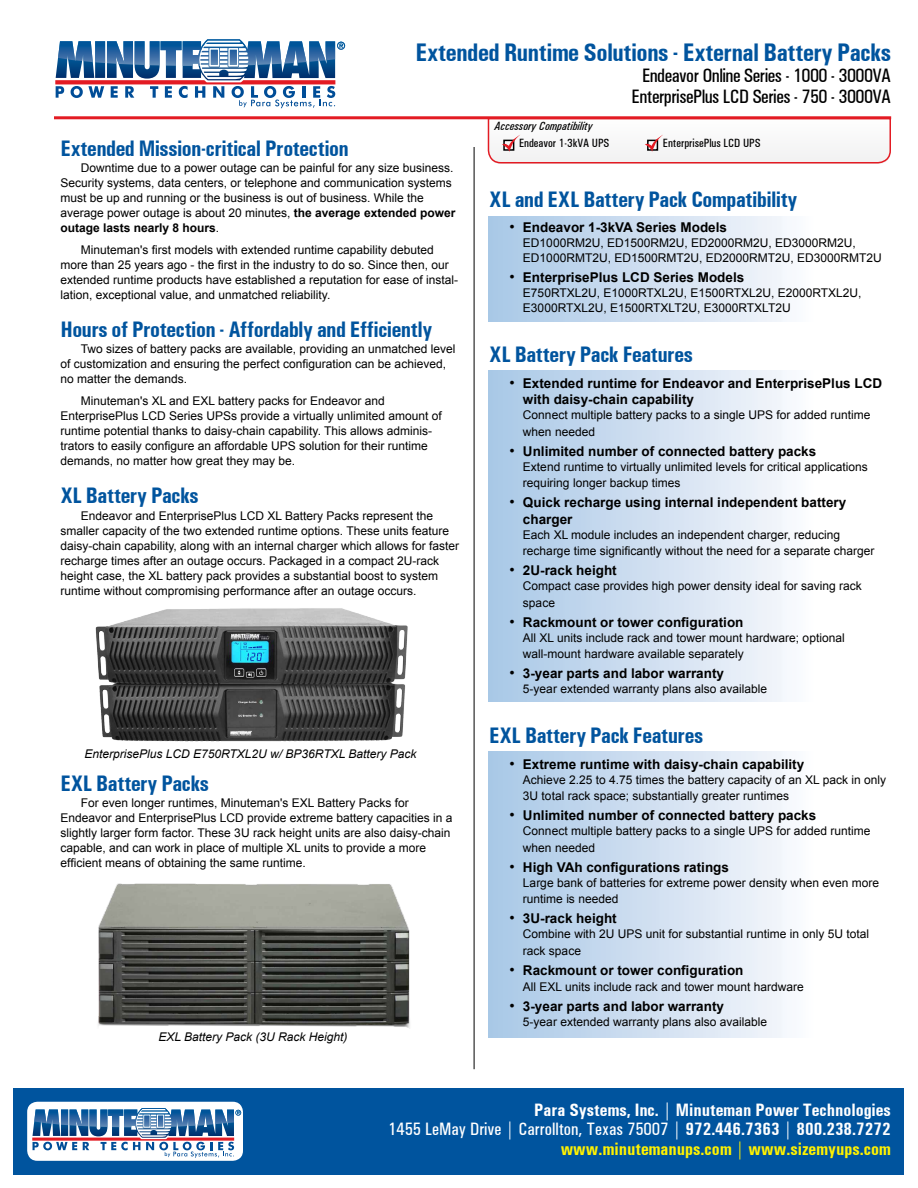
<style>
.page{position:relative;width:918px;height:1188px;background:#fff}
.page>*{position:absolute;margin:0;border:0;box-sizing:border-box;transform-origin:0 0}
.t1{font:25.5px "Univers Condensed WE Bold";letter-spacing:-.02em;color:#00549e}
.t2{font:22.5px "Univers Condensed WE Bold";letter-spacing:-.02em;color:#00549e}
.t3{font:19.5px/21px "Univers Condensed WE Medium";letter-spacing:-.025em;color:#000;text-align:center}
.t4{font:18px "Univers Condensed WE Medium";color:#fff}
.t5{font:18px "Univers Condensed WE Bold";color:#fff}
.t6{font:18px "Univers Condensed WE Bold";color:#fff200}
.t7{font:700 13.5px/16.5px "Arial";color:#000}
.t8{font:12px/15px "Arial";color:#000}
.t9{font:italic 12px "Arial";color:#000}
.t10{font:12px "Univers Condensed WE Medium";color:#000}
.t11{font:italic 12px "Univers Condensed WE Medium";color:#000}
.s1{font-weight:700}
.s2{font-weight:400;font-size:15px}
.s3{font-family:"Univers Condensed WE Bold"}
</style>
<div class="page">
<div style="left:488px;top:216px;width:326px;height:106px;background:linear-gradient(to right,#a8c7e6,#fafafd)"></div>
<div style="left:488px;top:752px;width:326px;height:286px;background:linear-gradient(to right,#a8c7e6,#fafafd)"></div>
<div style="left:488px;top:370px;width:326px;height:332px;background:linear-gradient(to right,#a8c7e6,#fafafd)"></div>
<div style="left:14px;top:1088px;width:890px;height:86px;background:#00549e"></div>
<hr style="left:474px;top:147px;width:1px;height:922px;background:#000">
<div style="left:27px;top:1102px;width:216px;height:59px;background:#fff;border-radius:10px"></div>
<svg style="left:32px;top:1108px;width:202px;height:50px"></svg>
<svg style="left:55px;top:39px;width:280px;height:69px"></svg>
<hr style="left:54px;top:116px;width:837px;height:3px;background:#e31b23">
<svg style="left:487px;top:117px;width:405px;height:47px"></svg>
<img style="left:95px;top:608px;width:313px;height:134px">
<img style="left:98px;top:883px;width:312px;height:146px">
<h1 class="t1" style="left:416px;top:37px;width:477px">Extended Runtime Solutions - External Battery Packs</h1>
<h3 class="t3" style="left:632px;top:65px;width:261px">Endeavor Online Series - 1000 - 3000VA<br>EnterprisePlus LCD Series - 750 - 3000VA</h3>
<p class="t11" style="left:494px;top:119px;width:100px">Accessory Compatibility</p>
<p class="t10" style="left:519px;top:136px;width:92px">Endeavor 1-3kVA UPS</p>
<p class="t10" style="left:663px;top:136px;width:99px">EnterprisePlus LCD UPS</p>
<h2 class="t2" style="left:60px;top:135px;width:290px">Extended Mission-critical Protection</h2>
<p class="t8" style="left:60px;top:161px;width:396px;text-indent:20px">Downtime due to a power outage can be painful for any size business.<br>Security systems, data centers, or telephone and communication systems must be up and running or the business is out of business. While the average power outage is about 20 minutes, <span class="s1">the average extended power outage lasts nearly 8 hours</span>.</p>
<p class="t8" style="left:60px;top:242px;width:399px;text-indent:20px">Minuteman's first models with extended runtime capability debuted more than 25 years ago - the first in the industry to do so. Since then, our extended runtime products have established a reputation for ease of instal&shy;lation, exceptional value, and unmatched reliability.</p>
<h2 class="t2" style="left:60px;top:316px;width:373px">Hours of Protection - Affordably and Efficiently</h2>
<p class="t8" style="left:60px;top:342px;width:397px;text-indent:20px">Two sizes of battery packs are available, providing an unmatched level of customization and ensuring the perfect configuration can be achieved, no matter the demands.</p>
<p class="t8" style="left:60px;top:394px;width:383px;text-indent:20px">Minuteman's XL and EXL battery packs for Endeavor and EnterprisePlus LCD Series UPSs provide a virtually unlimited amount of runtime potential thanks to daisy-chain capability. This allows adminis&shy;trators to easily configure an affordable UPS solution for their runtime demands, no matter how great they may be.</p>
<h2 class="t2" style="left:60px;top:482px;width:140px">XL Battery Packs</h2>
<p class="t8" style="left:60px;top:508px;width:400px;text-indent:20px">Endeavor and EnterprisePlus LCD XL Battery Packs represent the smaller capacity of the two extended runtime options. These units feature daisy-chain capability, along with an internal charger which allows for faster recharge times after an outage occurs. Packaged in a compact 2U-rack height case, the XL battery pack provides a substantial boost to system runtime without compromising performance after an outage occurs.</p>
<h2 class="t2" style="left:489px;top:186px;width:310px">XL and EXL Battery Pack Compatibility</h2>
<p class="t7" style="left:509px;top:220px;width:219px"><span class="s2">•</span> Endeavor 1-3kVA Series Models</p>
<p class="t8" style="left:523px;top:236px;width:360px">ED1000RM2U, ED1500RM2U, ED2000RM2U, ED3000RM2U,<br>ED1000RMT2U, ED1500RMT2U, ED2000RMT2U, ED3000RMT2U</p>
<p class="t7" style="left:509px;top:270px;width:236px"><span class="s2">•</span> EnterprisePlus LCD Series Models</p>
<p class="t8" style="left:523px;top:286px;width:340px">E750RTXL2U, E1000RTXL2U, E1500RTXL2U, E2000RTXL2U,<br>E3000RTXL2U, E1500RTXLT2U, E3000RTXLT2U</p>
<h2 class="t2" style="left:489px;top:341px;width:205px">XL Battery Pack Features</h2>
<p class="t7" style="left:523px;top:375px;width:361px;text-indent:-14px"><span class="s2">•</span> Extended runtime for Endeavor and EnterprisePlus LCD with daisy-chain capability</p>
<p class="t8" style="left:523px;top:407px;width:349px;line-height:16.5px">Connect multiple battery packs to a single UPS for added runtime when needed</p>
<p class="t7" style="left:509px;top:443px;width:308px"><span class="s2">•</span> Unlimited number of connected battery packs</p>
<p class="t8" style="left:523px;top:458px;width:346px;line-height:16.5px">Extend runtime to virtually unlimited levels for critical applications requiring longer backup times</p>
<p class="t7" style="left:523px;top:495px;width:325px;text-indent:-14px"><span class="s2">•</span> Quick recharge using internal independent battery charger</p>
<p class="t8" style="left:523px;top:526px;width:353px;line-height:16.5px">Each XL module includes an independent charger, reducing recharge time significantly without the need for a separate charger</p>
<p class="t7" style="left:509px;top:563px;width:109px"><span class="s2">•</span> 2U-rack height</p>
<p class="t8" style="left:523px;top:578px;width:340px;line-height:16.5px">Compact case provides high power density ideal for saving rack space</p>
<p class="t7" style="left:509px;top:614px;width:236px"><span class="s2">•</span> Rackmount or tower configuration</p>
<p class="t8" style="left:523px;top:629px;width:323px;line-height:16.5px">All XL units include rack and tower mount hardware; optional wall-mount hardware available separately</p>
<p class="t7" style="left:509px;top:666px;width:216px"><span class="s2">•</span> 3-year parts and labor warranty</p>
<p class="t8" style="left:523px;top:682px;width:246px">5-year extended warranty plans also available</p>
<h2 class="t2" style="left:489px;top:722px;width:215px">EXL Battery Pack Features</h2>
<p class="t7" style="left:509px;top:756px;width:296px"><span class="s2">•</span> Extreme runtime with daisy-chain capability</p>
<p class="t8" style="left:523px;top:771px;width:365px;line-height:16.5px">Achieve 2.25 to 4.75 times the battery capacity of an XL pack in only<br>3U total rack space; substantially greater runtimes</p>
<p class="t7" style="left:509px;top:807px;width:308px"><span class="s2">•</span> Unlimited number of connected battery packs</p>
<p class="t8" style="left:523px;top:823px;width:349px;line-height:16.5px">Connect multiple battery packs to a single UPS for added runtime when needed</p>
<p class="t7" style="left:509px;top:859px;width:221px"><span class="s2">•</span> High VAh configurations ratings</p>
<p class="t8" style="left:523px;top:874px;width:358px;line-height:16.5px">Large bank of batteries for extreme power density when even more runtime is needed</p>
<p class="t7" style="left:509px;top:910px;width:109px"><span class="s2">•</span> 3U-rack height</p>
<p class="t8" style="left:523px;top:926px;width:348px;line-height:16.5px">Combine with 2U UPS unit for substantial runtime in only 5U total rack space</p>
<p class="t7" style="left:509px;top:962px;width:236px"><span class="s2">•</span> Rackmount or tower configuration</p>
<p class="t8" style="left:523px;top:980px;width:283px">All EXL units include rack and tower mount hardware</p>
<p class="t7" style="left:509px;top:999px;width:216px"><span class="s2">•</span> 3-year parts and labor warranty</p>
<p class="t8" style="left:523px;top:1015px;width:246px">5-year extended warranty plans also available</p>
<p class="t9" style="left:84px;top:746px;width:334px">EnterprisePlus LCD E750RTXL2U w/ BP36RTXL Battery Pack</p>
<h2 class="t2" style="left:60px;top:769px;width:150px">EXL Battery Packs</h2>
<p class="t8" style="left:60px;top:795px;width:394px;text-indent:20px">For even longer runtimes, Minuteman's EXL Battery Packs for Endeavor and EnterprisePlus LCD provide extreme battery capacities in a slightly larger form factor. These 3U rack height units are also daisy-chain capable, and can work in place of multiple XL units to provide a more efficient means of obtaining the same runtime.</p>
<p class="t9" style="left:158px;top:1030px;width:191px">EXL Battery Pack (3U Rack Height)</p>
<h3 class="t5" style="left:534px;top:1099px;width:358px">Para Systems, Inc. | Minuteman Power Technologies</h3>
<h3 class="t4" style="left:388px;top:1119px;width:504px">1455 LeMay Drive | Carrollton, Texas 75007 | <span class="s3">972.446.7363 | 800.238.7272</span></h3>
<h3 class="t6" style="left:561px;top:1138px;width:332px">www.minutemanups.com | www.sizemyups.com</h3>
</div>
